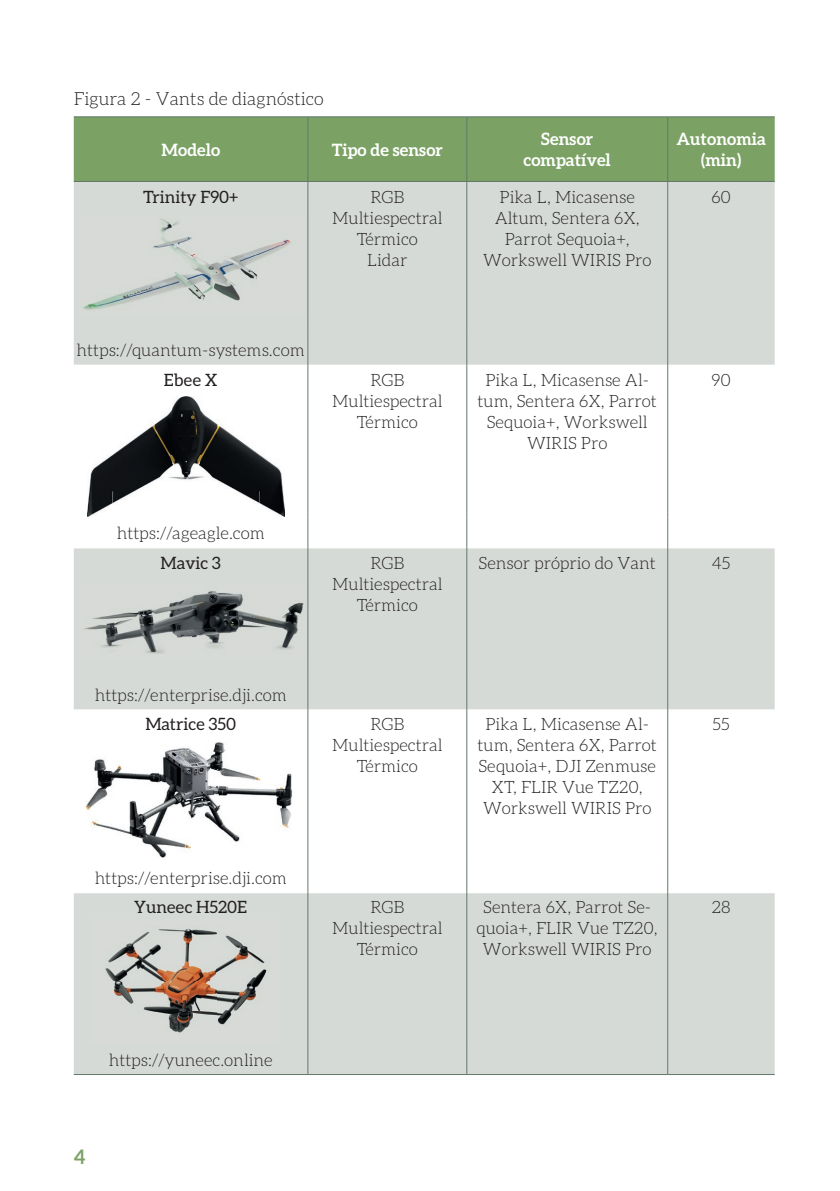
<style>
.page{position:relative;width:840px;height:1191px;background:#fff}
.page>*{position:absolute;margin:0;border:0;box-sizing:border-box;transform-origin:0 0}
.t1{font:700 20px "Aleo";color:#7ba264}
.t2{font:300 18px "Aleo";color:#231f20}
.t3{font:300 17px/21px "Aleo";color:#231f20;text-align:center}
.t4{font:700 17px/21px "Aleo";color:#fff;text-align:center}
.t5{font:17px "Aleo";color:#231f20}
</style>
<div class="page">
<div style="left:74px;top:182px;width:700px;height:183px;background:#d6dad6"></div>
<div style="left:74px;top:548px;width:700px;height:161px;background:#d6dad6"></div>
<div style="left:74px;top:893px;width:700px;height:181px;background:#d6dad6"></div>
<div style="left:74px;top:117px;width:700px;height:64px;background:#7ba264"></div>
<hr style="left:307px;top:1044px;width:1px;height:30px;background:#61796a">
<hr style="left:466px;top:1044px;width:1px;height:30px;background:#61796a">
<hr style="left:667px;top:1044px;width:1px;height:30px;background:#61796a">
<hr style="left:74px;top:1074px;width:234px;height:1px;background:#61796a">
<hr style="left:308px;top:1074px;width:158px;height:1px;background:#61796a">
<hr style="left:466px;top:1074px;width:201px;height:1px;background:#61796a">
<hr style="left:667px;top:1074px;width:107px;height:1px;background:#61796a">
<hr style="left:307px;top:182px;width:1px;height:152px;background:#61796a">
<hr style="left:466px;top:182px;width:1px;height:152px;background:#61796a">
<hr style="left:667px;top:182px;width:1px;height:152px;background:#61796a">
<hr style="left:307px;top:334px;width:1px;height:30px;background:#61796a">
<hr style="left:466px;top:334px;width:1px;height:30px;background:#61796a">
<hr style="left:667px;top:334px;width:1px;height:30px;background:#61796a">
<hr style="left:307px;top:364px;width:1px;height:153px;background:#61796a">
<hr style="left:466px;top:364px;width:1px;height:153px;background:#61796a">
<hr style="left:667px;top:364px;width:1px;height:153px;background:#61796a">
<hr style="left:307px;top:517px;width:1px;height:30px;background:#61796a">
<hr style="left:466px;top:517px;width:1px;height:30px;background:#61796a">
<hr style="left:667px;top:517px;width:1px;height:30px;background:#61796a">
<hr style="left:307px;top:547px;width:1px;height:132px;background:#61796a">
<hr style="left:466px;top:547px;width:1px;height:132px;background:#61796a">
<hr style="left:667px;top:547px;width:1px;height:132px;background:#61796a">
<hr style="left:307px;top:679px;width:1px;height:30px;background:#61796a">
<hr style="left:466px;top:679px;width:1px;height:30px;background:#61796a">
<hr style="left:667px;top:679px;width:1px;height:30px;background:#61796a">
<hr style="left:307px;top:709px;width:1px;height:153px;background:#61796a">
<hr style="left:466px;top:709px;width:1px;height:153px;background:#61796a">
<hr style="left:667px;top:709px;width:1px;height:153px;background:#61796a">
<svg style="left:307px;top:862px;width:1px;height:29px"></svg>
<svg style="left:466px;top:862px;width:1px;height:29px"></svg>
<svg style="left:667px;top:862px;width:1px;height:29px"></svg>
<hr style="left:307px;top:891px;width:1px;height:153px;background:#61796a">
<hr style="left:466px;top:891px;width:1px;height:153px;background:#61796a">
<hr style="left:667px;top:891px;width:1px;height:153px;background:#61796a">
<hr style="left:74px;top:116px;width:234px;height:1px;background:#61796a">
<hr style="left:308px;top:116px;width:158px;height:1px;background:#61796a">
<hr style="left:466px;top:116px;width:201px;height:1px;background:#61796a">
<hr style="left:667px;top:116px;width:107px;height:1px;background:#61796a">
<hr style="left:307px;top:117px;width:1px;height:64px;background:#61796a">
<hr style="left:466px;top:117px;width:1px;height:64px;background:#61796a">
<hr style="left:667px;top:117px;width:1px;height:64px;background:#61796a">
<hr style="left:74px;top:181px;width:234px;height:1px;background:#61796a">
<hr style="left:308px;top:181px;width:158px;height:1px;background:#61796a">
<hr style="left:466px;top:181px;width:201px;height:1px;background:#61796a">
<hr style="left:667px;top:181px;width:107px;height:1px;background:#61796a">
<img style="left:80px;top:217px;width:224px;height:96px">
<img style="left:88px;top:397px;width:196px;height:119px">
<img style="left:79px;top:585px;width:226px;height:74px">
<img style="left:86px;top:742px;width:206px;height:115px">
<img style="left:90px;top:919px;width:189px;height:124px">
<p class="t2" style="left:74px;top:89px;width:251px">Figura 2 - Vants de diagnóstico</p>
<p class="t4" style="left:161px;top:139px;width:60px">Modelo</p>
<p class="t4" style="left:331px;top:139px;width:113px">Tipo de sensor</p>
<p class="t4" style="left:523px;top:129px;width:89px">Sensor compatível</p>
<p class="t4" style="left:676px;top:129px;width:91px">Autonomia (min)</p>
<p class="t5" style="left:143px;top:187px;width:96px">Trinity F90+</p>
<p class="t3" style="left:332px;top:187px;width:112px">RGB<br>Multiespectral<br>Térmico<br>Lidar</p>
<p class="t3" style="left:482px;top:187px;width:170px">Pika L, Micasense<br>Altum, Sentera 6X,<br>Parrot Sequoia+,<br>Workswell WIRIS Pro</p>
<p class="t3" style="left:711px;top:187px;width:21px">60</p>
<p class="t3" style="left:77px;top:340px;width:229px">https://quantum-systems.com</p>
<p class="t5" style="left:164px;top:370px;width:55px">Ebee X</p>
<p class="t3" style="left:332px;top:369px;width:112px">RGB<br>Multiespectral<br>Térmico</p>
<p class="t3" style="left:477px;top:369px;width:181px">Pika L, Micasense Al&shy;tum, Sentera 6X, Parrot<br>Sequoia+, Workswell<br>WIRIS Pro</p>
<p class="t3" style="left:711px;top:369px;width:21px">90</p>
<p class="t3" style="left:117px;top:522px;width:149px">https://ageagle.com</p>
<p class="t5" style="left:160px;top:553px;width:62px">Mavic 3</p>
<p class="t3" style="left:332px;top:552px;width:112px">RGB<br>Multiespectral<br>Térmico</p>
<p class="t3" style="left:478px;top:552px;width:179px">Sensor próprio do Vant</p>
<p class="t3" style="left:711px;top:552px;width:20px">45</p>
<p class="t3" style="left:95px;top:684px;width:193px">https://enterprise.dji.com</p>
<p class="t5" style="left:145px;top:715px;width:92px">Matrice 350</p>
<p class="t3" style="left:332px;top:714px;width:112px">RGB<br>Multiespectral<br>Térmico</p>
<p class="t3" style="left:477px;top:714px;width:181px">Pika L, Micasense Al&shy;tum, Sentera 6X, Parrot<br>Sequoia+, DJI Zenmuse<br>XT, FLIR Vue TZ20,<br>Workswell WIRIS Pro</p>
<p class="t3" style="left:712px;top:714px;width:19px">55</p>
<p class="t3" style="left:95px;top:867px;width:193px">https://enterprise.dji.com</p>
<p class="t5" style="left:134px;top:897px;width:114px">Yuneec H520E</p>
<p class="t3" style="left:332px;top:896px;width:112px">RGB<br>Multiespectral<br>Térmico</p>
<p class="t3" style="left:476px;top:896px;width:182px">Sentera 6X, Parrot Se&shy;quoia+, FLIR Vue TZ20,<br>Workswell WIRIS Pro</p>
<p class="t3" style="left:711px;top:896px;width:20px">28</p>
<p class="t3" style="left:109px;top:1049px;width:165px">https://yuneec.online</p>
<p class="t1" style="left:74px;top:1145px;width:13px">4</p>
</div>
